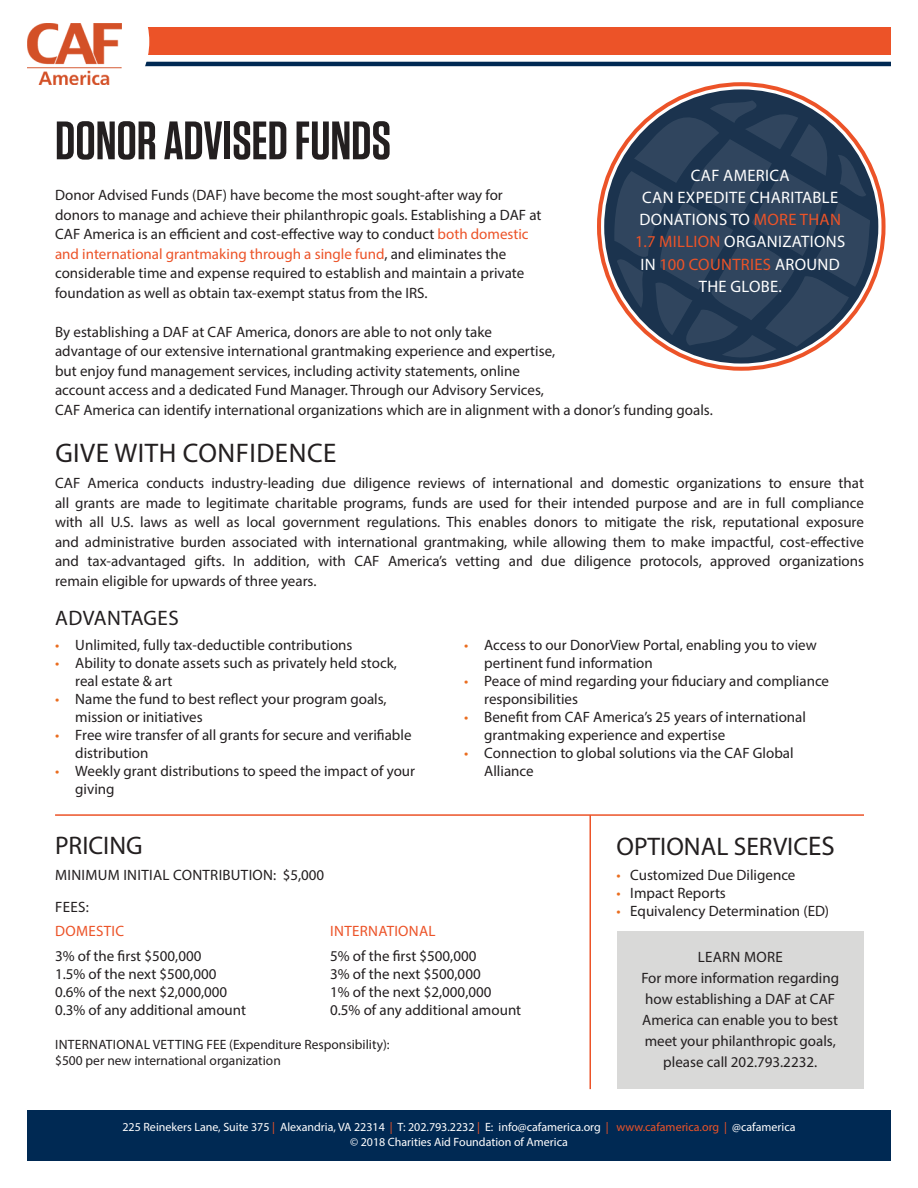
<style>
.page{position:relative;width:918px;height:1188px;background:#fff}
.page>*{position:absolute;margin:0;border:0;box-sizing:border-box;transform-origin:0 0}
.t1{font:600 54px "Tungsten";color:#231f20}
.t2{font:27px "Myriad Pro";letter-spacing:.02em;color:#231f20}
.t3{font:25.5px "Myriad Pro";color:#231f20}
.t4{font:21px "Myriad Pro";letter-spacing:.02em;color:#231f20}
.t5{font:16.65px/22px "Myriad Pro";letter-spacing:.02em;color:#fff;text-align:center}
.t6{font:15px/19.5px "Myriad Pro";color:#231f20}
.t7{font:15px "Myriad Pro";letter-spacing:.02em;color:#231f20}
.t8{font:15px "Myriad Pro";letter-spacing:.02em;color:#ec5328}
.t9{font:13.5px/16.2px "Myriad Pro";color:#231f20}
.t10{font:12px "Myriad Pro";color:#fff}
.s1{color:#ec5328}
.s2{color:#ea6d1f}
.s3{font-size:27px}
</style>
<div class="page">
<div style="left:617px;top:931px;width:247px;height:158px;background:#d9d9d8"></div>
<div style="left:112px;top:27px;width:779px;height:28px;background:#ec5328"></div>
<hr style="left:112px;top:62px;width:779px;height:4px;background:#002953">
<svg style="left:122px;top:27px;width:27px;height:40px"></svg>
<div style="left:27px;top:1110px;width:864px;height:51px;background:#002953"></div>
<img style="left:27px;top:23px;width:95px;height:62px">
<hr style="left:55px;top:814px;width:809px;height:2px;background:#ec5328">
<hr style="left:590px;top:815px;width:1px;height:274px;background:#ec5328">
<div style="left:604px;top:89px;width:274px;height:275px;background:#1b334e;border-radius:50%"></div>
<svg style="left:614px;top:99px;width:256px;height:260px"></svg>
<p class="t1" style="left:55px;top:112px;width:337px">DONOR ADVISED FUNDS</p>
<p class="t6" style="left:55px;top:185px;width:488px">Donor Advised Funds (DAF) have become the most sought-after way for donors to manage and achieve their philanthropic goals. Establishing a DAF at CAF America is an efficient and cost-effective way to conduct <span class="s1">both domestic and international grantmaking through a single fund</span>, and eliminates the considerable time and expense required to establish and maintain a private foundation as well as obtain tax-exempt status from the IRS.</p>
<p class="t6" style="left:55px;top:322px;width:659px">By establishing a DAF at CAF America, donors are able to not only take<br>advantage of our extensive international grantmaking experience and expertise,<br>but enjoy fund management services, including activity statements, online<br>account access and a dedicated Fund Manager. Through our Advisory Services,<br>CAF America can identify international organizations which are in alignment with a donor’s funding goals.</p>
<p class="t2" style="left:55px;top:436px;width:283px">GIVE WITH CONFIDENCE</p>
<p class="t6" style="left:55px;top:473px;width:810px;text-align:justify">CAF America conducts industry-leading due diligence reviews of international and domestic organizations to ensure that all grants are made to legitimate charitable programs, funds are used for their intended purpose and are in full compliance with all U.S. laws as well as local government regulations. This enables donors to mitigate the risk, reputational exposure and administrative burden associated with international grantmaking, while allowing them to make impactful, cost-effective and tax-advantaged gifts. In addition, with CAF America’s vetting and due diligence protocols, approved organizations remain eligible for upwards of three years.</p>
<p class="t4" style="left:55px;top:605px;width:125px">ADVANTAGES</p>
<p class="t6" style="left:55px;top:635px;width:299px"><span class="s2">•</span> Unlimited, fully tax-deductible contributions</p>
<p class="t6" style="left:75px;top:653px;width:323px;line-height:18px;text-indent:-20px"><span class="s2">•</span> Ability to donate assets such as privately held stock, real estate &amp; art</p>
<p class="t6" style="left:75px;top:689px;width:313px;line-height:18px;text-indent:-20px"><span class="s2">•</span> Name the fund to best reflect your program goals, mission or initiatives</p>
<p class="t6" style="left:75px;top:725px;width:338px;line-height:18px;text-indent:-20px"><span class="s2">•</span> Free wire transfer of all grants for secure and verifiable distribution</p>
<p class="t6" style="left:75px;top:761px;width:341px;line-height:18px;text-indent:-20px"><span class="s2">•</span> Weekly grant distributions to speed the impact of your giving</p>
<p class="t5" style="left:635px;top:164px;width:212px">CAF AMERICA<br>CAN EXPEDITE CHARITABLE<br>DONATIONS TO <span class="s1">MORE THAN<br>1.7 MILLION</span> ORGANIZATIONS<br>IN <span class="s1">100 COUNTRIES</span> AROUND<br>THE GLOBE.</p>
<p class="t6" style="left:484px;top:635px;width:334px;line-height:18px;text-indent:-20px"><span class="s2">•</span> Access to our DonorView Portal, enabling you to view pertinent fund information</p>
<p class="t6" style="left:484px;top:671px;width:346px;line-height:18px;text-indent:-20px"><span class="s2">•</span> Peace of mind regarding your fiduciary and compliance responsibilities</p>
<p class="t6" style="left:484px;top:707px;width:323px;line-height:18px;text-indent:-20px"><span class="s2">•</span> Benefit from CAF America’s 25 years of international grantmaking experience and expertise</p>
<p class="t6" style="left:484px;top:743px;width:311px;line-height:18px;text-indent:-20px"><span class="s2">•</span> Connection to global solutions via the CAF Global<br>Alliance</p>
<p class="t3" style="left:55px;top:830px;width:89px">PRICING</p>
<p class="t3" style="left:616px;top:831px;width:220px">OPTIONAL SERVIC<span class="s3">ES</span></p>
<p class="t7" style="left:55px;top:866px;width:271px">MINIMUM INITIAL CONTRIBUTION: $5,000</p>
<p class="t6" style="left:55px;top:897px;width:35px">FEES:</p>
<p class="t8" style="left:55px;top:922px;width:70px">DOMESTIC</p>
<p class="t6" style="left:55px;top:946px;width:148px">3% of the first $500,000</p>
<p class="t6" style="left:55px;top:964px;width:163px">1.5% of the next $500,000</p>
<p class="t6" style="left:55px;top:982px;width:174px">0.6% of the next $2,000,000</p>
<p class="t6" style="left:55px;top:1000px;width:193px">0.3% of any additional amount</p>
<p class="t6" style="left:616px;top:865px;width:181px"><span class="s2">•</span> Customized Due Diligence</p>
<p class="t6" style="left:616px;top:883px;width:111px"><span class="s2">•</span> Impact Reports</p>
<p class="t6" style="left:616px;top:901px;width:214px"><span class="s2">•</span> Equivalency Determination (ED)</p>
<p class="t7" style="left:698px;top:947px;width:87px">LEARN MORE</p>
<p class="t6" style="left:641px;top:967px;width:199px;line-height:21px;text-align:center">For more information regarding how establishing a DAF at CAF<br>America can enable you to best meet your philanthropic goals, please call 202.793.2232.</p>
<p class="t8" style="left:330px;top:922px;width:107px">INTERNATIONAL</p>
<p class="t6" style="left:330px;top:946px;width:148px">5% of the first $500,000</p>
<p class="t6" style="left:330px;top:964px;width:152px">3% of the next $500,000</p>
<p class="t6" style="left:330px;top:982px;width:163px">1% of the next $2,000,000</p>
<p class="t6" style="left:330px;top:1000px;width:193px">0.5% of any additional amount</p>
<p class="t9" style="left:55px;top:1036px;width:336px">INTERNATIONAL VETTING FEE (Expenditure Responsibility): $500 per new international organization</p>
<p class="t10" style="left:122px;top:1120px;width:675px">225 Reinekers Lane, Suite 375 <span class="s1">|</span> Alexandria, VA 22314 <span class="s1">|</span> T: 202.793.2232 <span class="s1">|</span> E: info@cafamerica.org <span class="s1">| www.cafamerica.org |</span> @cafamerica</p>
<p class="t10" style="left:350px;top:1135px;width:219px">© 2018 Charities Aid Foundation of America</p>
</div>
